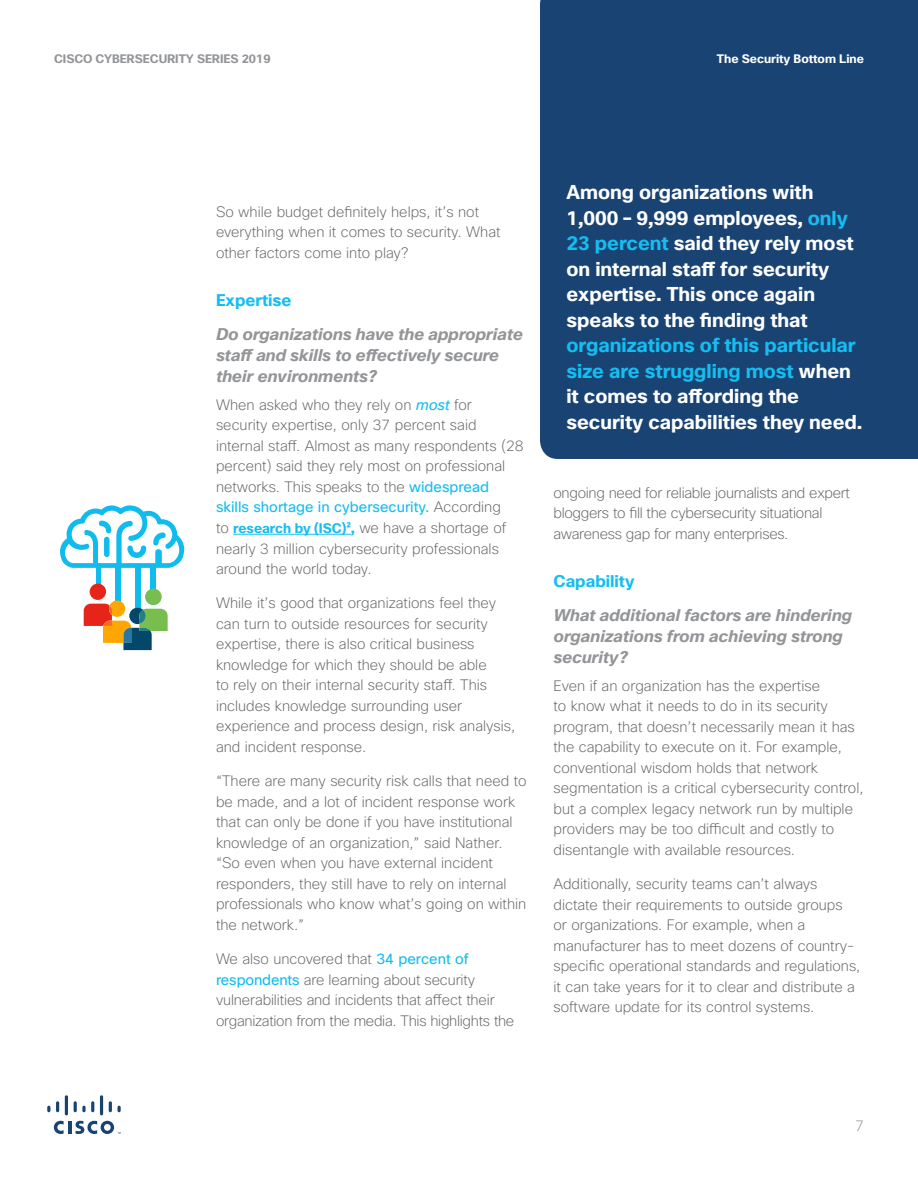
<style>
.page{position:relative;width:918px;height:1188px;background:#fff}
.page>*{position:absolute;margin:0;border:0;box-sizing:border-box;transform-origin:0 0}
.Dk_Blue_Callout_copy{font:700 19.5px/25.5px "Cisco Sans";color:#fff}
.Section_lead{font:italic 700 16.5px/21px "Cisco Sans";color:#939598}
.Subtitle_Level_1{font:700 16.5px "Cisco Sans";color:#15bdf0}
.t1{font:200 15px "Cisco Sans";color:#939598}
.Body{font:200 14.7px/20.5px "Cisco Sans";color:#636366}
.Body-2{font:200 14.7px/20.5px "Cisco Sans";letter-spacing:-.02em;color:#636366}
.t2{font:700 12px "Cisco Sans";color:#939598}
.Page_Header{font:700 12px "Cisco Sans";color:#fff}
.s1{font-weight:400;font-style:italic;color:#15bdf0}
.s2{font-weight:400;color:#15bdf0}
.s3{font-weight:700;font-size:13.5px;color:#15bdf0}
.s4{font-weight:700;color:#15bdf0}
.s5{color:#15bdf0}
</style>
<div class="page">
<svg style="left:47px;top:1106px;width:3px;height:6px"></svg>
<svg style="left:56px;top:1101px;width:3px;height:11px"></svg>
<hr style="left:65px;top:1095px;width:3px;height:20px;background:#184373;border-radius:2px">
<svg style="left:74px;top:1101px;width:20px;height:11px"></svg>
<hr style="left:100px;top:1095px;width:3px;height:20px;background:#184373;border-radius:2px">
<svg style="left:109px;top:1101px;width:3px;height:11px"></svg>
<svg style="left:118px;top:1106px;width:3px;height:6px"></svg>
<svg style="left:54px;top:1121px;width:67px;height:13px"></svg>
<hr style="left:233px;top:534px;width:118px;height:1px;background:#15bdf0">
<div style="left:540px;top:0;width:378px;height:459px;background:#194373"></div>
<div style="left:566px;top:184px;width:298px;height:258px;background:#194373"></div>
<div style="left:96px;top:564px;width:5px;height:22px;background:#10bced"></div>
<div style="left:150px;top:566px;width:6px;height:25px;background:#10bced"></div>
<div style="left:145px;top:589px;width:16px;height:16px;background:#81cb93;border-radius:50%"></div>
<div style="left:135px;top:567px;width:5px;height:49px;background:#10bced"></div>
<div style="left:115px;top:563px;width:5px;height:39px;background:#10bced"></div>
<svg style="left:60px;top:505px;width:124px;height:63px"></svg>
<div style="left:104px;top:537px;width:5px;height:20px;background:#10bced;border-radius:3px"></div>
<div style="left:90px;top:584px;width:16px;height:16px;background:#e72419;border-radius:50%"></div>
<div style="left:145px;top:589px;width:17px;height:16px;background:#77be4e;border-radius:50%"></div>
<svg style="left:84px;top:601px;width:84px;height:49px"></svg>
<p class="t2" style="left:54px;top:52px;width:218px">CISCO CYBERSECURITY SERIES 2019</p>
<p class="Page_Header" style="left:717px;top:52px;width:149px">The Security Bottom Line</p>
<p class="Body" style="left:216px;top:201px;width:286px">So while budget definitely helps, it’s not everything when it comes to security. What other factors come into play?</p>
<p class="Subtitle_Level_1" style="left:216px;top:290px;width:77px">Expertise</p>
<p class="Section_lead" style="left:216px;top:325px;width:308px">Do organizations have the appropriate staff and skills to effectively secure their environments?</p>
<p class="Body" style="left:216px;top:394px;width:309px">When asked who they rely on <span class="s1">most</span> for security expertise, only 37 percent said internal staff. Almost as many respondents (28 percent) said they rely most on professional networks. This speaks to the <span class="s2">widespread skills shortage in cybersecurity.</span> According<br>to <span class="s3">research by (ISC)²</span><span class="s4">,</span> we have a shortage of nearly 3 million cybersecurity professionals around the world today.</p>
<p class="Body" style="left:216px;top:593px;width:301px">While it’s good that organizations feel they can turn to outside resources for security expertise, there is also critical business knowledge for which they should be able<br>to rely on their internal security staff. This includes knowledge surrounding user experience and process design, risk analysis, and incident response.</p>
<p class="Body" style="left:216px;top:771px;width:312px">“There are many security risk calls that need to be made, and a lot of incident response work that can only be done if you have institutional knowledge of an organization,” said Nather. “So even when you have external incident responders, they still have to rely on internal professionals who know what’s going on within the network.”</p>
<p class="Body" style="left:216px;top:948px;width:300px">We also uncovered that <span class="s2">34 percent of respondents</span> are learning about security vulnerabilities and incidents that affect their organization from the media. This highlights the</p>
<p class="Dk_Blue_Callout_copy" style="left:566px;top:180px;width:298px">Among organizations with<br>1,000 – 9,999 employees, <span class="s5">only<br>23 percent</span> said they rely most on internal staff for security expertise. This once again speaks to the finding that <span class="s5">organizations of this particular size are struggling most</span> when it comes to affording the security capabilities they need.</p>
<p class="Body-2" style="left:554px;top:482px;width:298px">ongoing need for reliable journalists and expert bloggers to fill the cybersecurity situational awareness gap for many enterprises.</p>
<p class="Subtitle_Level_1" style="left:554px;top:570px;width:82px">Capability</p>
<p class="Section_lead" style="left:554px;top:606px;width:300px">What additional factors are hindering organizations from achieving strong security?</p>
<p class="Body" style="left:554px;top:675px;width:312px">Even if an organization has the expertise<br>to know what it needs to do in its security program, that doesn’t necessarily mean it has the capability to execute on it. For example, conventional wisdom holds that network segmentation is a critical cybersecurity control, but a complex legacy network run by multiple providers may be too difficult and costly to disentangle with available resources.</p>
<p class="Body" style="left:554px;top:873px;width:308px">Additionally, security teams can’t always dictate their requirements to outside groups<br>or organizations. For example, when a manufacturer has to meet dozens of country&shy;specific operational standards and regulations, it can take years for it to clear and distribute a software update for its control systems.</p>
<p class="t1" style="left:855px;top:1116px;width:10px">7</p>
</div>
